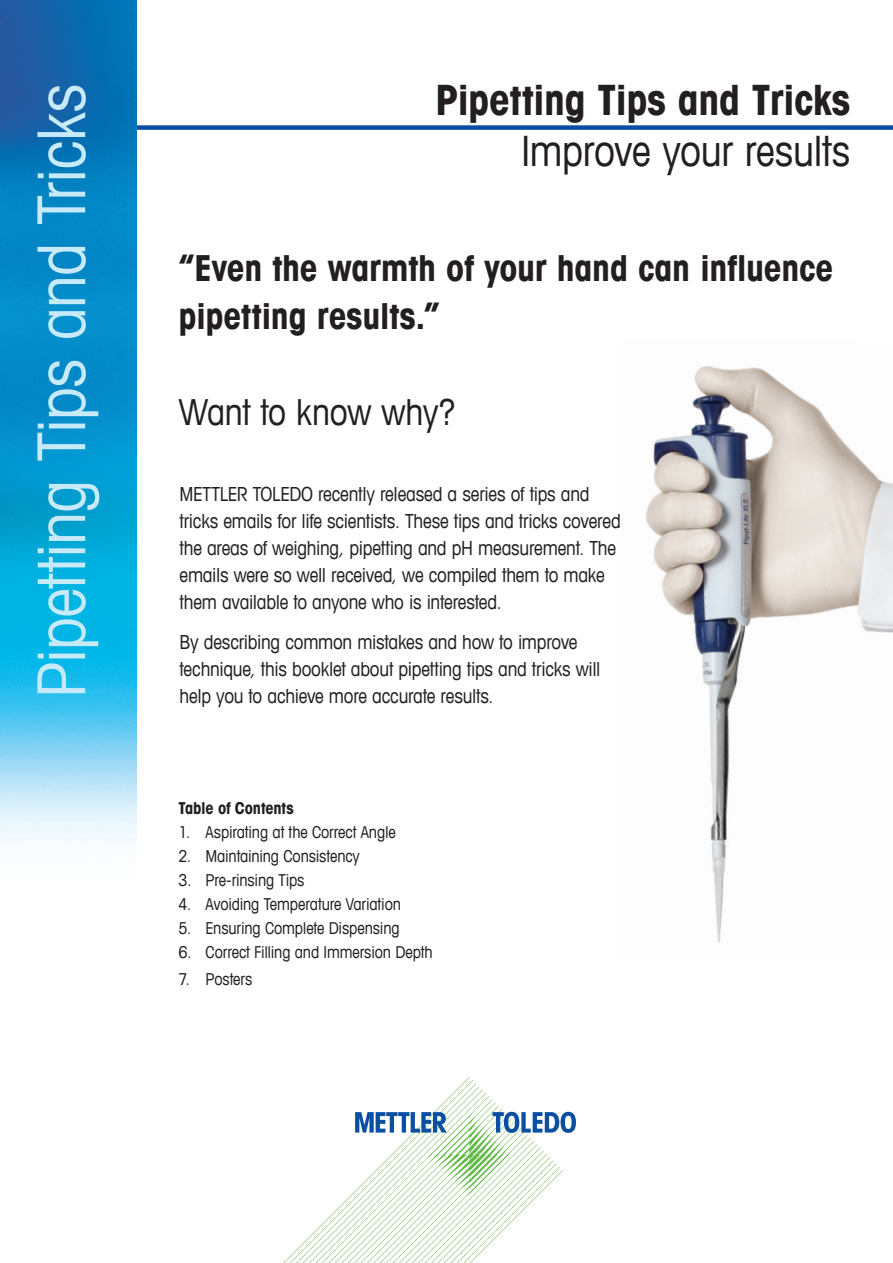
<style>
.page{position:relative;width:893px;height:1263px;background:#fff}
.page>*{position:absolute;margin:0;border:0;box-sizing:border-box;transform-origin:0 0}
.t1{font:condensed 66px "Avant Garde Com";letter-spacing:-.015em;color:#c6eafa}
._1_Title_Bold_28_34{font:700 condensed 42px "Avant Garde Com";letter-spacing:-.01em;color:#231f20}
._2_Title_Book_28_34{font:condensed 42px "Avant Garde Com";letter-spacing:-.01em;color:#231f20}
._9_Lead_12_16{font:700 condensed 36px/48px "Avant Garde Com";letter-spacing:-.01em;color:#231f20}
._9_Lead_12_16-2{font:condensed 36px "Avant Garde Com";letter-spacing:-.01em;color:#231f20}
._12_Running_Text_10{font:condensed 19.5px/27px "Avant Garde Com";letter-spacing:-.015em;color:#231f20}
.t2{font:condensed 16.5px "Avant Garde Com";letter-spacing:-.01em;color:#231f20}
._12_Running_Text_10-2{font:700 condensed 16.5px "Avant Garde Com";letter-spacing:-.01em;color:#231f20}
</style>
<div class="page">
<div style="left:136px;top:125px;width:757px;height:5px;background:#0a4fa2"></div>
<svg style="left:283px;top:1077px;width:293px;height:186px"></svg>
<img style="left:0;top:0;width:136px;height:840px">
<img style="left:646px;top:366px;width:247px;height:577px">
<p class="t1" style="left:21px;top:698px;width:616px;rotate:-90deg">Pipetting Tips and Tricks</p>
<p class="_1_Title_Bold_28_34" style="left:435px;top:73px;width:417px">Pipetting Tips and Tricks</p>
<p class="_2_Title_Book_28_34" style="left:521px;top:125px;width:331px">Improve your results</p>
<p class="_9_Lead_12_16" style="left:179px;top:243px;width:656px">“Even the warmth of your hand can influence pipetting results.”</p>
<p class="_9_Lead_12_16-2" style="left:179px;top:390px;width:278px">Want to know why?</p>
<p class="_12_Running_Text_10" style="left:180px;top:480px;width:443px">METTLER TOLEDO recently released a series of tips and tricks emails for life scientists. These tips and tricks covered the areas of weighing, pipetting and pH measurement. The emails were so well received, we compiled them to make them available to anyone who is interested.</p>
<p class="_12_Running_Text_10" style="left:180px;top:628px;width:422px">By describing common mistakes and how to improve technique, this booklet about pipetting tips and tricks will help you to achieve more accurate results.</p>
<p class="_12_Running_Text_10-2" style="left:179px;top:797px;width:117px">Table of Contents</p>
<p class="t2" style="left:179px;top:821px;width:219px">1. Aspirating at the Correct Angle</p>
<p class="t2" style="left:179px;top:845px;width:183px">2. Maintaining Consistency</p>
<p class="t2" style="left:179px;top:869px;width:127px">3. Pre-rinsing Tips</p>
<p class="t2" style="left:179px;top:893px;width:224px">4. Avoiding Temperature Variation</p>
<p class="t2" style="left:179px;top:917px;width:223px">5. Ensuring Complete Dispensing</p>
<p class="t2" style="left:179px;top:941px;width:256px">6. Correct Filling and Immersion Depth</p>
<p class="t2" style="left:179px;top:968px;width:75px">7. Posters</p>
</div>
